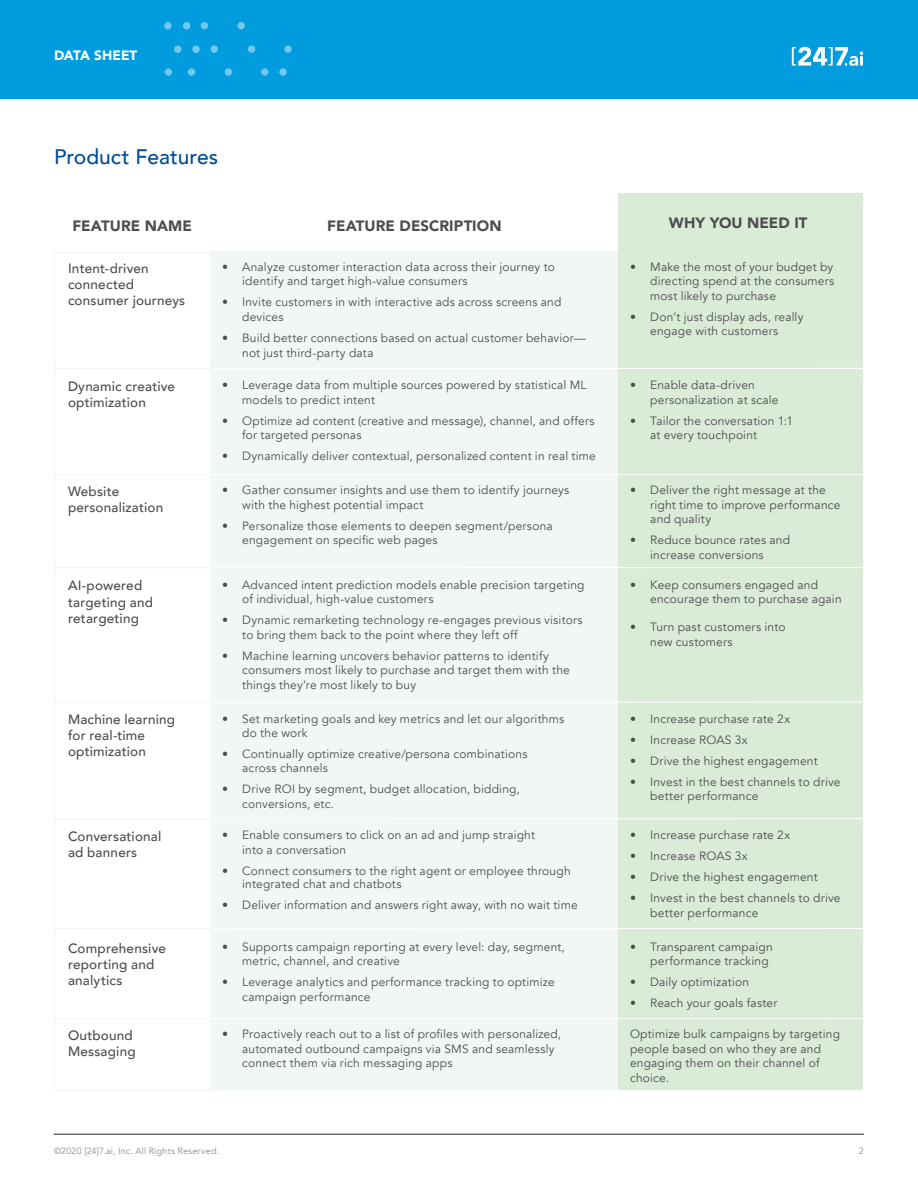
<style>
.page{position:relative;width:918px;height:1188px;background:#fff}
.page>*{position:absolute;margin:0;border:0;box-sizing:border-box;transform-origin:0 0}
._247_body_copy_1st_l{font:500 21px "Avenir";color:#004c97}
._247_footer_quote{font:900 15px "Avenir";letter-spacing:.005em;color:#4d4d4d}
._247_footer_quote-2{font:500 13.5px/16.2px "Avenir";letter-spacing:.015em;color:#4d4d4d}
._247_eyebrow{font:900 13.5px "Avenir";letter-spacing:.005em;color:#fff}
._247_footer_quote-3{font:12px/14.4px "Avenir";letter-spacing:.015em;color:#4d4d4d}
._247_footer_quote-4{font:9px "Avenir";letter-spacing:.02em;color:#8a8b8d}
</style>
<div class="page">
<div style="left:0;top:0;width:918px;height:98px;background:#009cde"></div>
<svg style="left:792px;top:47px;width:71px;height:19px"></svg>
<div style="left:201px;top:22px;width:7px;height:7px;background:#72c8ec;border-radius:50%"></div>
<div style="left:248px;top:45px;width:7px;height:8px;background:#72c8ec;border-radius:50%"></div>
<div style="left:225px;top:68px;width:7px;height:8px;background:#72c8ec;border-radius:50%"></div>
<div style="left:188px;top:68px;width:7px;height:8px;background:#72c8ec;border-radius:50%"></div>
<svg style="left:279px;top:68px;width:8px;height:8px"></svg>
<div style="left:237px;top:22px;width:8px;height:7px;background:#72c8ec;border-radius:50%"></div>
<svg style="left:284px;top:45px;width:8px;height:8px"></svg>
<svg style="left:261px;top:68px;width:7px;height:8px"></svg>
<div style="left:211px;top:45px;width:7px;height:8px;background:#72c8ec;border-radius:50%"></div>
<div style="left:165px;top:68px;width:7px;height:8px;background:#72c8ec;border-radius:50%"></div>
<div style="left:174px;top:46px;width:7px;height:7px;background:#72c8ec;border-radius:50%"></div>
<svg style="left:192px;top:46px;width:8px;height:7px"></svg>
<svg style="left:164px;top:22px;width:8px;height:8px"></svg>
<svg style="left:183px;top:22px;width:7px;height:8px"></svg>
<hr style="left:54px;top:1134px;width:810px;height:1px;background:#231f20">
<div style="left:618px;top:194px;width:245px;height:896px;background:#daecd8"></div>
<div style="left:211px;top:252px;width:407px;height:839px;background:#f3f6f7"></div>
<div style="left:54px;top:252px;width:189px;height:839px;border:1px solid #f3f6f7"></div>
<hr style="left:54px;top:368px;width:187px;height:1px;background:#f3f6f7">
<hr style="left:54px;top:474px;width:187px;height:1px;background:#f3f6f7">
<hr style="left:54px;top:567px;width:187px;height:1px;background:#f3f6f7">
<hr style="left:54px;top:702px;width:187px;height:1px;background:#f3f6f7">
<hr style="left:54px;top:818px;width:187px;height:1px;background:#f3f6f7">
<hr style="left:54px;top:928px;width:187px;height:1px;background:#f3f6f7">
<hr style="left:54px;top:1018px;width:187px;height:1px;background:#f3f6f7">
<hr style="left:211px;top:368px;width:654px;height:1px;background:#fff">
<hr style="left:211px;top:474px;width:654px;height:1px;background:#fff">
<hr style="left:211px;top:567px;width:654px;height:1px;background:#fff">
<hr style="left:211px;top:702px;width:654px;height:1px;background:#fff">
<hr style="left:211px;top:818px;width:654px;height:1px;background:#fff">
<hr style="left:211px;top:928px;width:654px;height:1px;background:#fff">
<hr style="left:211px;top:1018px;width:654px;height:1px;background:#fff">
<p class="_247_eyebrow" style="left:54px;top:44px;width:85px">DATA SHEET</p>
<p class="_247_body_copy_1st_l" style="left:54px;top:138px;width:166px">Product Features</p>
<p class="_247_footer_quote" style="left:72px;top:213px;width:121px">FEATURE NAME</p>
<p class="_247_footer_quote" style="left:327px;top:213px;width:176px">FEATURE DESCRIPTION</p>
<p class="_247_footer_quote" style="left:669px;top:210px;width:140px">WHY YOU NEED IT</p>
<p class="_247_footer_quote-2" style="left:68px;top:259px;width:119px">Intent-driven connected consumer journeys</p>
<p class="_247_footer_quote-2" style="left:68px;top:377px;width:109px">Dynamic creative optimization</p>
<p class="_247_footer_quote-2" style="left:68px;top:482px;width:97px">Website personalization</p>
<p class="_247_footer_quote-2" style="left:68px;top:577px;width:87px">AI-powered targeting and retargeting</p>
<p class="_247_footer_quote-2" style="left:68px;top:710px;width:109px">Machine learning for real-time optimization</p>
<p class="_247_footer_quote-2" style="left:68px;top:827px;width:95px">Conversational ad banners</p>
<p class="_247_footer_quote-2" style="left:68px;top:939px;width:99px">Comprehensive reporting and analytics</p>
<p class="_247_footer_quote-2" style="left:68px;top:1026px;width:69px">Outbound<br>Messaging</p>
<p class="_247_footer_quote-3" style="left:242px;top:260px;width:314px;text-indent:-20px">• Analyze customer interaction data across their journey to identify and target high-value consumers</p>
<p class="_247_footer_quote-3" style="left:242px;top:295px;width:321px;line-height:15px;text-indent:-20px">• Invite customers in with interactive ads across screens and devices</p>
<p class="_247_footer_quote-3" style="left:242px;top:331px;width:345px;text-indent:-20px">• Build better connections based on actual customer behavior— not just third-party data</p>
<p class="_247_footer_quote-3" style="left:242px;top:378px;width:346px;text-indent:-20px">• Leverage data from multiple sources powered by statistical ML models to predict intent</p>
<p class="_247_footer_quote-3" style="left:242px;top:414px;width:354px;text-indent:-20px">• Optimize ad content (creative and message), channel, and offers for targeted personas</p>
<p class="_247_footer_quote-3" style="left:222px;top:449px;width:375px">• Dynamically deliver contextual, personalized content in real time</p>
<p class="_247_footer_quote-3" style="left:242px;top:483px;width:329px;text-indent:-20px">• Gather consumer insights and use them to identify journeys with the highest potential impact</p>
<p class="_247_footer_quote-3" style="left:242px;top:519px;width:312px;text-indent:-20px">• Personalize those elements to deepen segment/persona engagement on specific web pages</p>
<p class="_247_footer_quote-3" style="left:242px;top:578px;width:344px;text-indent:-20px">• Advanced intent prediction models enable precision targeting of individual, high-value customers</p>
<p class="_247_footer_quote-3" style="left:242px;top:613px;width:342px;text-indent:-20px">• Dynamic remarketing technology re-engages previous visitors to bring them back to the point where they left off</p>
<p class="_247_footer_quote-3" style="left:242px;top:649px;width:329px;text-indent:-20px">• Machine learning uncovers behavior patterns to identify consumers most likely to purchase and target them with the things they’re most likely to buy</p>
<p class="_247_footer_quote-3" style="left:242px;top:711px;width:324px;text-indent:-20px">• Set marketing goals and key metrics and let our algorithms do the work</p>
<p class="_247_footer_quote-3" style="left:242px;top:747px;width:287px;text-indent:-20px">• Continually optimize creative/persona combinations across channels</p>
<p class="_247_footer_quote-3" style="left:242px;top:782px;width:279px;text-indent:-20px">• Drive ROI by segment, budget allocation, bidding, conversions, etc.</p>
<p class="_247_footer_quote-3" style="left:242px;top:828px;width:294px;text-indent:-20px">• Enable consumers to click on an ad and jump straight into a conversation</p>
<p class="_247_footer_quote-3" style="left:242px;top:864px;width:330px;line-height:13.5px;text-indent:-20px">• Connect consumers to the right agent or employee through integrated chat and chatbots</p>
<p class="_247_footer_quote-3" style="left:222px;top:898px;width:357px">• Deliver information and answers right away, with no wait time</p>
<p class="_247_footer_quote-3" style="left:242px;top:940px;width:324px;text-indent:-20px">• Supports campaign reporting at every level: day, segment, metric, channel, and creative</p>
<p class="_247_footer_quote-3" style="left:242px;top:975px;width:314px;text-indent:-20px">• Leverage analytics and performance tracking to optimize campaign performance</p>
<p class="_247_footer_quote-3" style="left:242px;top:1027px;width:321px;text-indent:-20px">• Proactively reach out to a list of profiles with personalized, automated outbound campaigns via SMS and seamlessly connect them via rich messaging apps</p>
<p class="_247_footer_quote-3" style="left:650px;top:260px;width:186px;text-align:justify;text-indent:-20px">• Make the most of your budget by directing spend at the consumers most likely to purchase</p>
<p class="_247_footer_quote-3" style="left:630px;top:310px;width:175px;text-align:center">• Don’t just display ads, really engage with customers</p>
<p class="_247_footer_quote-3" style="left:650px;top:378px;width:130px;text-indent:-20px">• Enable data-driven personalization at scale</p>
<p class="_247_footer_quote-3" style="left:650px;top:414px;width:144px;text-indent:-20px">• Tailor the conversation 1:1 at every touchpoint</p>
<p class="_247_footer_quote-3" style="left:650px;top:483px;width:192px;text-indent:-20px">• Deliver the right message at the right time to improve performance and quality</p>
<p class="_247_footer_quote-3" style="left:630px;top:533px;width:162px;text-align:center">• Reduce bounce rates and increase conversions</p>
<p class="_247_footer_quote-3" style="left:650px;top:578px;width:193px;text-indent:-20px">• Keep consumers engaged and encourage them to purchase again</p>
<p class="_247_footer_quote-3" style="left:650px;top:620px;width:137px;text-indent:-20px">• Turn past customers into new customers</p>
<p class="_247_footer_quote-3" style="left:630px;top:711px;width:162px">• Increase purchase rate 2x</p>
<p class="_247_footer_quote-3" style="left:630px;top:732px;width:119px">• Increase ROAS 3x</p>
<p class="_247_footer_quote-3" style="left:630px;top:753px;width:189px">• Drive the highest engagement</p>
<p class="_247_footer_quote-3" style="left:650px;top:774px;width:192px;text-indent:-20px">• Invest in the best channels to drive better performance</p>
<p class="_247_footer_quote-3" style="left:630px;top:828px;width:162px">• Increase purchase rate 2x</p>
<p class="_247_footer_quote-3" style="left:630px;top:849px;width:119px">• Increase ROAS 3x</p>
<p class="_247_footer_quote-3" style="left:630px;top:870px;width:189px">• Drive the highest engagement</p>
<p class="_247_footer_quote-3" style="left:650px;top:891px;width:192px;text-indent:-20px">• Invest in the best channels to drive better performance</p>
<p class="_247_footer_quote-3" style="left:650px;top:940px;width:124px;text-indent:-20px">• Transparent campaign performance tracking</p>
<p class="_247_footer_quote-3" style="left:630px;top:975px;width:121px">• Daily optimization</p>
<p class="_247_footer_quote-3" style="left:630px;top:996px;width:149px">• Reach your goals faster</p>
<p class="_247_footer_quote-3" style="left:630px;top:1027px;width:212px">Optimize bulk campaigns by targeting people based on who they are and engaging them on their channel of choice.</p>
<p class="_247_footer_quote-4" style="left:54px;top:1146px;width:167px">©2020 [24]7.ai, Inc. All Rights Reserved.</p>
<p class="_247_footer_quote-4" style="left:859px;top:1146px;width:7px">2</p>
</div>
